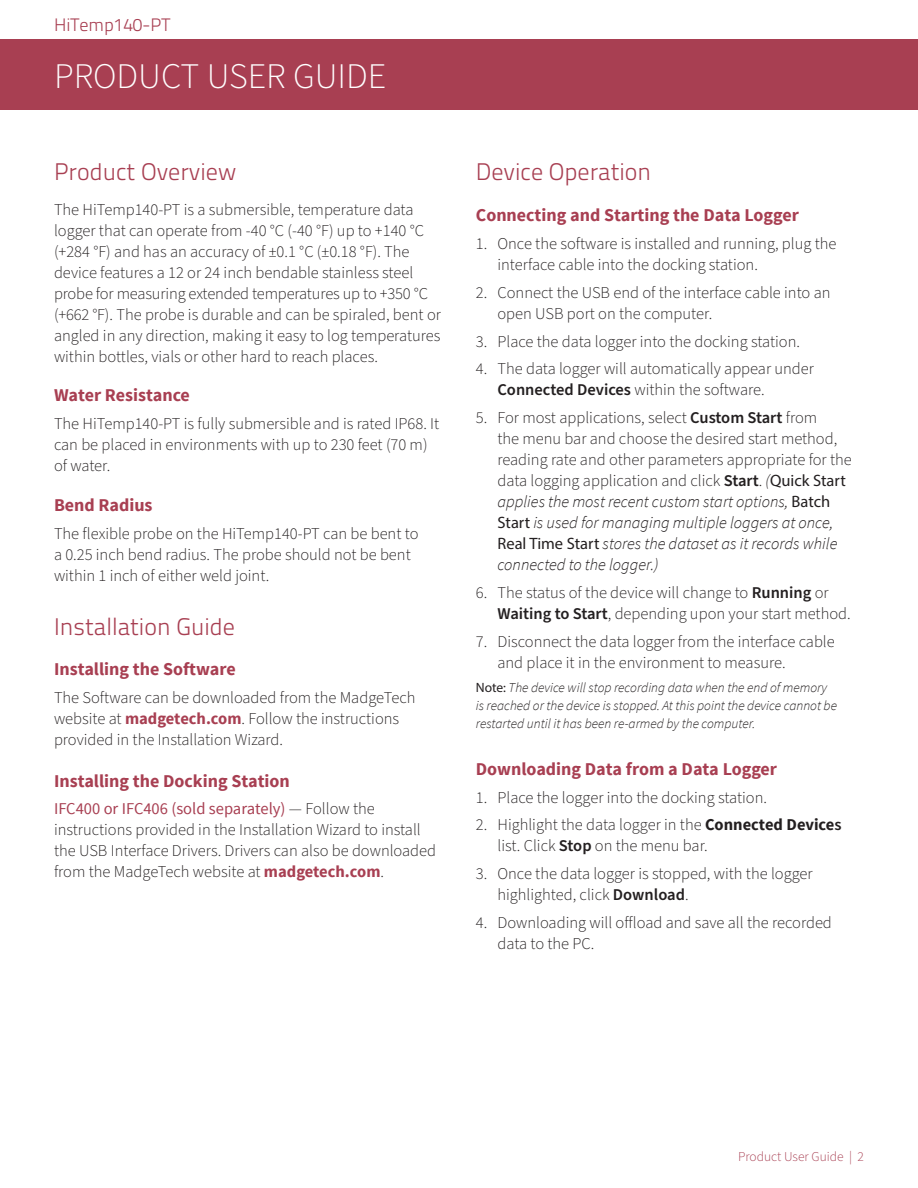
<style>
.page{position:relative;width:918px;height:1188px;background:#fff}
.page>*{position:absolute;margin:0;border:0;box-sizing:border-box;transform-origin:0 0}
.t1{font:300 36px "Source Sans Pro";color:#fff}
.Headings{font:300 24px "Titillium Text 22 L";color:#a83f52}
.Subheads{font:700 18px "Source Sans Pro";color:#a83f52}
.t2{font:300 18px "Titillium Text 22 L";color:#a83f52}
.Body{font:300 16.5px/21px "Source Sans Pro";color:#231f20}
.t3{font:italic 300 13.5px/18px "Source Sans Pro";color:#231f20}
.t4{font:300 13.5px "Source Sans Pro";color:#a83f52}
.s1{font-weight:700;color:#a83f52}
.s2{font-weight:400;color:#a83f52}
.s3{font-weight:600}
.s4{font-style:italic}
.s5{font-family:"Myriad Pro";font-weight:400}
.s6{font-family:"Myriad Pro";font-weight:400;font-style:normal}
.s7{font-weight:700}
</style>
<div class="page">
<div style="left:0;top:39px;width:918px;height:71px;background:#a83f52"></div>
<p class="t2" style="left:54px;top:11px;width:118px">HiTemp140-PT</p>
<h1 class="t1" style="left:54px;top:52px;width:334px">PRODUCT USER GUIDE</h1>
<p class="Headings" style="left:54px;top:154px;width:184px">Product Overview</p>
<p class="Body" style="left:54px;top:199px;width:389px">The HiTemp140-PT is a submersible, temperature data logger that can operate from -40 °C (-40 °F) up to +140 °C (+284 °F) and has an accuracy of ±0.1 °C (±0.18 °F). The device features a 12 or 24 inch bendable stainless steel probe for measuring extended temperatures up to +350 °C (+662 °F). The probe is durable and can be spiraled, bent or angled in any direction, making it easy to log temperatures within bottles, vials or other hard to reach places.</p>
<p class="Subheads" style="left:54px;top:384px;width:137px">Water Resistance</p>
<p class="Body" style="left:54px;top:414px;width:387px">The HiTemp140-PT is fully submersible and is rated IP68. It can be placed in environments with up to 230 feet (70 m) of water.</p>
<p class="Subheads" style="left:54px;top:493px;width:100px">Bend Radius</p>
<p class="Body" style="left:54px;top:523px;width:366px">The flexible probe on the HiTemp140-PT can be bent to a 0.25 inch bend radius. The probe should not be bent within 1 inch of either weld joint.</p>
<p class="Headings" style="left:54px;top:609px;width:183px">Installation Guide</p>
<p class="Subheads" style="left:54px;top:657px;width:183px">Installing the Software</p>
<p class="Body" style="left:54px;top:687px;width:363px">The Software can be downloaded from the MadgeTech website at <span class="s1">madgetech.com</span>. Follow the instructions provided in the Installation Wizard.</p>
<p class="Subheads" style="left:54px;top:769px;width:237px">Installing the Docking Station</p>
<p class="Body" style="left:54px;top:799px;width:384px"><span class="s2">IFC400 or IFC406 (sold separately)</span> — Follow the instructions provided in the Installation Wizard to install the USB Interface Drivers. Drivers can also be downloaded from the MadgeTech website at <span class="s1">madgetech.com</span>.</p>
<p class="Headings" style="left:476px;top:154px;width:177px">Device Operation</p>
<p class="Subheads" style="left:476px;top:204px;width:325px">Connecting and Starting the Data Logger</p>
<p class="Body" style="left:497px;top:234px;width:341px;text-indent:-22px">1. Once the software is installed and running, plug the interface cable into the docking station.</p>
<p class="Body" style="left:497px;top:282px;width:335px;text-indent:-22px">2. Connect the USB end of the interface cable into an open USB port on the computer.</p>
<p class="Body" style="left:476px;top:331px;width:326px">3. Place the data logger into the docking station.</p>
<p class="Body" style="left:497px;top:359px;width:318px;text-indent:-22px">4. The data logger will automatically appear under<br><span class="s3">Connected Devices</span> within the software.</p>
<p class="Body" style="left:497px;top:408px;width:356px;text-indent:-22px">5. For most applications, select <span class="s3">Custom Start</span> from<br>the menu bar and choose the desired start method, reading rate and other parameters appropriate for the data logging application and click <span class="s3">Start</span>. <span class="s4">(</span><span class="s5">Quick Start </span><span class="s4">applies the most recent custom start options,</span> <span class="s5">Batch Start</span> <span class="s4">is used for managing multiple loggers at once, </span><span class="s5">Real Time Start</span> <span class="s4">stores the dataset as it records while connected to the logger.)</span></p>
<p class="Body" style="left:497px;top:582px;width:355px;text-indent:-22px">6. The status of the device will change to <span class="s3">Running</span> or<br><span class="s3">Waiting to Start</span>, depending upon your start method.</p>
<p class="Body" style="left:497px;top:631px;width:339px;text-indent:-22px">7. Disconnect the data logger from the interface cable and place it in the environment to measure.</p>
<p class="t3" style="left:476px;top:679px;width:363px"><span class="s6">Note:</span> The device will stop recording data when the end of memory is reached or the device is stopped. At this point the device cannot be restarted until it has been re-armed by the computer.</p>
<p class="Subheads" style="left:476px;top:757px;width:303px">Downloading Data from a Data Logger</p>
<p class="Body" style="left:476px;top:787px;width:293px">1. Place the logger into the docking station.</p>
<p class="Body" style="left:497px;top:815px;width:346px;text-indent:-22px">2. Highlight the data logger in the <span class="s7">Connected Device</span><span class="s3">s </span>list. Click <span class="s3">Stop</span> on the menu bar.</p>
<p class="Body" style="left:497px;top:864px;width:317px;text-indent:-22px">3. Once the data logger is stopped, with the logger highlighted, click <span class="s3">Download</span>.</p>
<p class="Body" style="left:497px;top:912px;width:336px;text-indent:-22px">4. Downloading will offload and save all the recorded data to the PC.</p>
<p class="t4" style="left:738px;top:1147px;width:127px">Product User Guide | 2</p>
</div>
